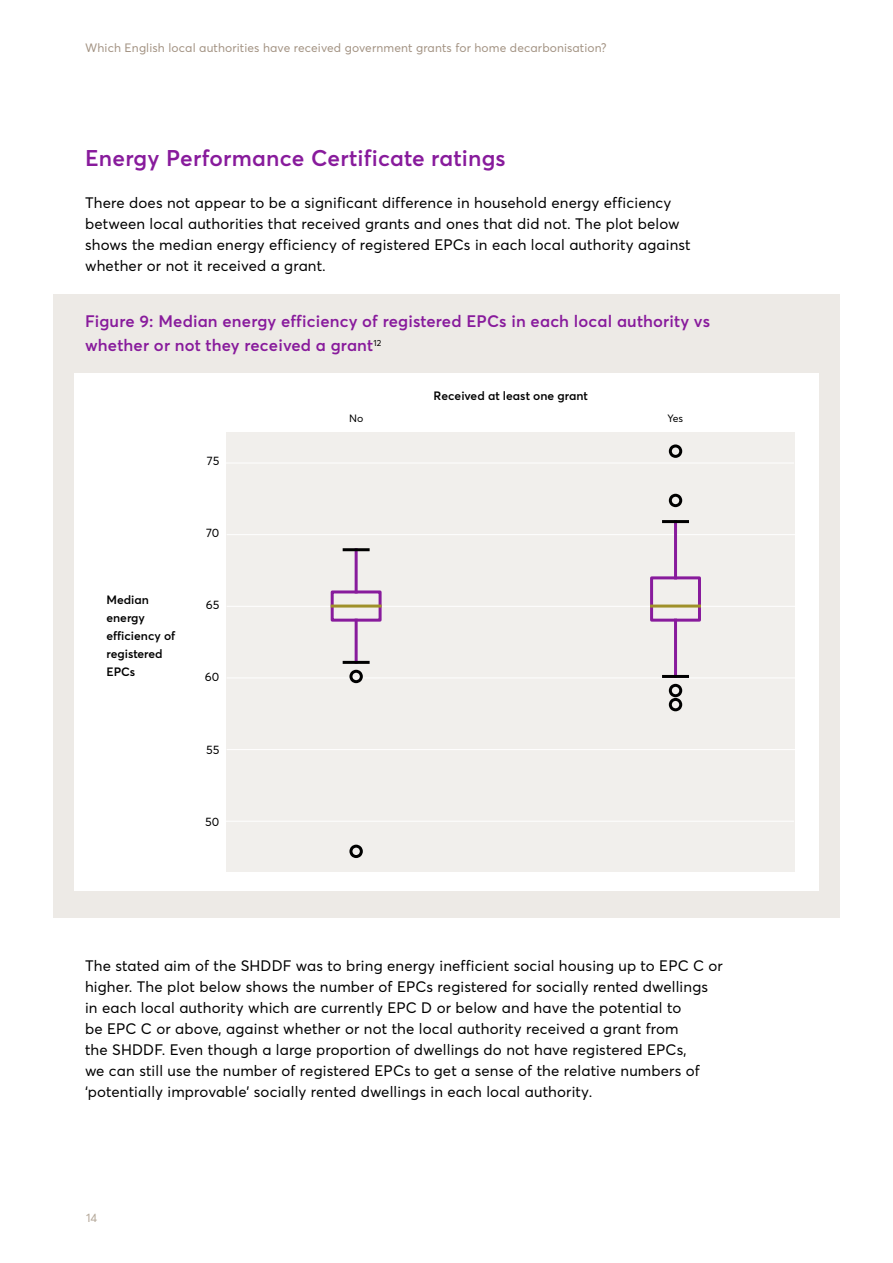
<style>
.page{position:relative;width:893px;height:1263px;background:#fff}
.page>*{position:absolute;margin:0;border:0;box-sizing:border-box;transform-origin:0 0}
.t1{font:600 22.5px "Averta";letter-spacing:.01em;color:#881b9c}
.t2{font:600 16.5px/24px "Averta";letter-spacing:.01em;color:#881b9c}
.t3{font:15px/21px "Averta";letter-spacing:.01em;color:#000}
.t4{font:12px "Averta";letter-spacing:.01em;color:#a39383}
.t5{font:600 12px/18px "Averta";color:#000}
.t6{font:12px "Averta";letter-spacing:-.005em;color:#000}
.t7{font:12px "Averta";color:#b4a899}
.t8{font:10.5px "Averta";color:#000}
</style>
<div class="page">
<div style="left:53px;top:294px;width:787px;height:624px;background:#edeae6"></div>
<div style="left:74px;top:373px;width:745px;height:518px;background:#fff"></div>
<div style="left:226px;top:432px;width:569px;height:440px;background:#f1efec"></div>
<hr style="left:227px;top:749px;width:567px;height:1px;background:#fff">
<hr style="left:226px;top:821px;width:567px;height:1px;background:#fff">
<hr style="left:227px;top:677px;width:567px;height:1px;background:#fff">
<hr style="left:227px;top:606px;width:567px;height:1px;background:#fff">
<hr style="left:227px;top:534px;width:567px;height:1px;background:#fff">
<hr style="left:226px;top:463px;width:567px;height:1px;background:#fff">
<div style="left:331px;top:590px;width:51px;height:32px;border:3px solid #881b9c"></div>
<hr style="left:355px;top:620px;width:3px;height:42px;background:#881b9c">
<hr style="left:355px;top:550px;width:3px;height:42px;background:#881b9c">
<hr style="left:344px;top:661px;width:24px;height:3px;background:#000">
<hr style="left:344px;top:548px;width:24px;height:3px;background:#000">
<svg style="left:349px;top:669px;width:14px;height:15px"></svg>
<svg style="left:349px;top:844px;width:14px;height:14px"></svg>
<div style="left:650px;top:576px;width:51px;height:46px;border:3px solid #881b9c"></div>
<hr style="left:674px;top:620px;width:3px;height:56px;background:#881b9c">
<hr style="left:674px;top:522px;width:3px;height:56px;background:#881b9c">
<hr style="left:663px;top:675px;width:24px;height:3px;background:#000">
<hr style="left:663px;top:520px;width:24px;height:3px;background:#000">
<svg style="left:668px;top:683px;width:15px;height:29px"></svg>
<svg style="left:668px;top:493px;width:15px;height:15px"></svg>
<svg style="left:668px;top:444px;width:15px;height:14px"></svg>
<hr style="left:332px;top:604px;width:48px;height:3px;background:#9f902a">
<hr style="left:652px;top:604px;width:47px;height:3px;background:#9f902a">
<p class="t4" style="left:85px;top:40px;width:523px">Which English local authorities have received government grants for home decarbonisation?</p>
<h1 class="t1" style="left:85px;top:144px;width:422px">Energy Performance Certificate ratings</h1>
<p class="t3" style="left:85px;top:193px;width:607px">There does not appear to be a significant difference in household energy efficiency between local authorities that received grants and ones that did not. The plot below shows the median energy efficiency of registered EPCs in each local authority against whether or not it received a grant.</p>
<p class="t2" style="left:85px;top:309px;width:627px">Figure 9: Median energy efficiency of registered EPCs in each local authority vs whether or not they received a grant<sup>12</sup></p>
<p class="t5" style="left:434px;top:386px;width:156px">Received at least one grant</p>
<p class="t5" style="left:106px;top:591px;width:70px">Median energy efficiency of registered<br>EPCs</p>
<p class="t6" style="left:207px;top:454px;width:14px">75</p>
<p class="t6" style="left:206px;top:526px;width:15px">70</p>
<p class="t6" style="left:206px;top:598px;width:15px">65</p>
<p class="t6" style="left:205px;top:670px;width:16px">60</p>
<p class="t6" style="left:206px;top:742px;width:15px">55</p>
<p class="t6" style="left:205px;top:814px;width:16px">50</p>
<p class="t8" style="left:349px;top:412px;width:16px">No</p>
<p class="t8" style="left:667px;top:412px;width:17px">Yes</p>
<p class="t3" style="left:85px;top:954px;width:639px">The stated aim of the SHDDF was to bring energy inefficient social housing up to EPC C or higher. The plot below shows the number of EPCs registered for socially rented dwellings in each local authority which are currently EPC D or below and have the potential to<br>be EPC C or above, against whether or not the local authority received a grant from<br>the SHDDF. Even though a large proportion of dwellings do not have registered EPCs,<br>we can still use the number of registered EPCs to get a sense of the relative numbers of ‘potentially improvable’ socially rented dwellings in each local authority.</p>
<p class="t7" style="left:86px;top:1210px;width:13px">14</p>
</div>
